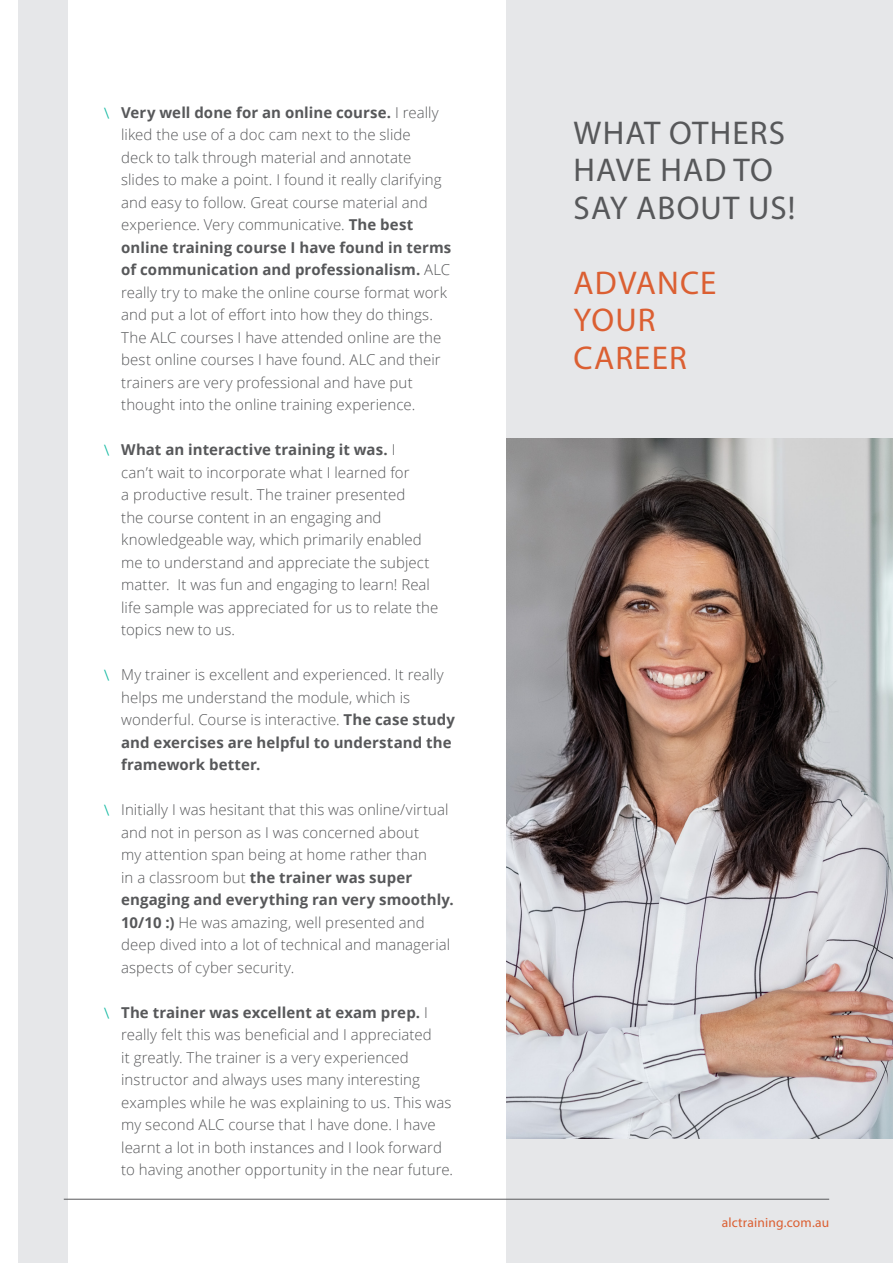
<style>
.page{position:relative;width:893px;height:1263px;background:#fff}
.page>*{position:absolute;margin:0;border:0;box-sizing:border-box;transform-origin:0 0}
.t1{font:33px/37.5px "Myriad Pro";letter-spacing:.035em;color:#57585a}
.t2{font:33px/37.5px "Myriad Pro";letter-spacing:.035em;color:#db5f32}
.t3{font:300 15px/22.5px "Open Sans";letter-spacing:.005em;color:#57585a}
.t4{font:13.5px "Myriad Pro";letter-spacing:.015em;color:#db5f32}
.s1{font-family:"Myriad Pro";font-weight:400;color:#17baa3}
.s2{font-weight:700}
</style>
<div class="page">
<div style="left:506px;top:0;width:387px;height:1263px;background:#e6e7e9"></div>
<img style="left:506px;top:438px;width:387px;height:700px">
<div style="left:18px;top:0;width:50px;height:1263px;background:#e6e7e9"></div>
<hr style="left:64px;top:1199px;width:765px;height:1px;background:#57585a">
<p class="t3" style="left:121px;top:101px;width:332px;text-indent:-17px"><span class="s1">\</span> <span class="s2">Very well done for an online course.</span> I really liked the use of a doc cam next to the slide<br>deck to talk through material and annotate slides to make a point. I found it really clarifying and easy to follow. Great course material and experience. Very communicative. <span class="s2">The best online training course I have found in terms of communication and professionalism.</span> ALC really try to make the online course format work and put a lot of effort into how they do things.<br>The ALC courses I have attended online are the best online courses I have found. ALC and their trainers are very professional and have put thought into the online training experience.</p>
<p class="t3" style="left:121px;top:438px;width:319px;text-indent:-17px"><span class="s1">\</span> <span class="s2">What an interactive training it was.</span> I<br>can’t wait to incorporate what I learned for<br>a productive result. The trainer presented<br>the course content in an engaging and knowledgeable way, which primarily enabled me to understand and appreciate the subject matter. It was fun and engaging to learn! Real life sample was appreciated for us to relate the topics new to us.</p>
<p class="t3" style="left:121px;top:663px;width:335px;text-indent:-17px"><span class="s1">\</span> My trainer is excellent and experienced. It really helps me understand the module, which is wonderful. Course is interactive. <span class="s2">The case study and exercises are helpful to understand the framework better.</span></p>
<p class="t3" style="left:121px;top:798px;width:334px;text-indent:-17px"><span class="s1">\</span> Initially I was hesitant that this was online/virtual and not in person as I was concerned about<br>my attention span being at home rather than<br>in a classroom but <span class="s2">the trainer was super engaging and everything ran very smoothly.<br>10/10 :)</span> He was amazing, well presented and deep dived into a lot of technical and managerial aspects of cyber security.</p>
<p class="t3" style="left:121px;top:1001px;width:333px;text-indent:-17px"><span class="s1">\</span> <span class="s2">The trainer was excellent at exam prep.</span> I really felt this was beneficial and I appreciated<br>it greatly. The trainer is a very experienced instructor and always uses many interesting examples while he was explaining to us. This was my second ALC course that I have done. I have learnt a lot in both instances and I look forward to having another opportunity in the near future.</p>
<p class="t1" style="left:574px;top:113px;width:223px">WHAT OTHERS<br>HAVE HAD TO<br>SAY ABOUT US!</p>
<p class="t2" style="left:574px;top:263px;width:144px">ADVANCE<br>YOUR<br>CAREER</p>
<p class="t4" style="left:722px;top:1214px;width:109px">alctraining.com.au</p>
</div>
